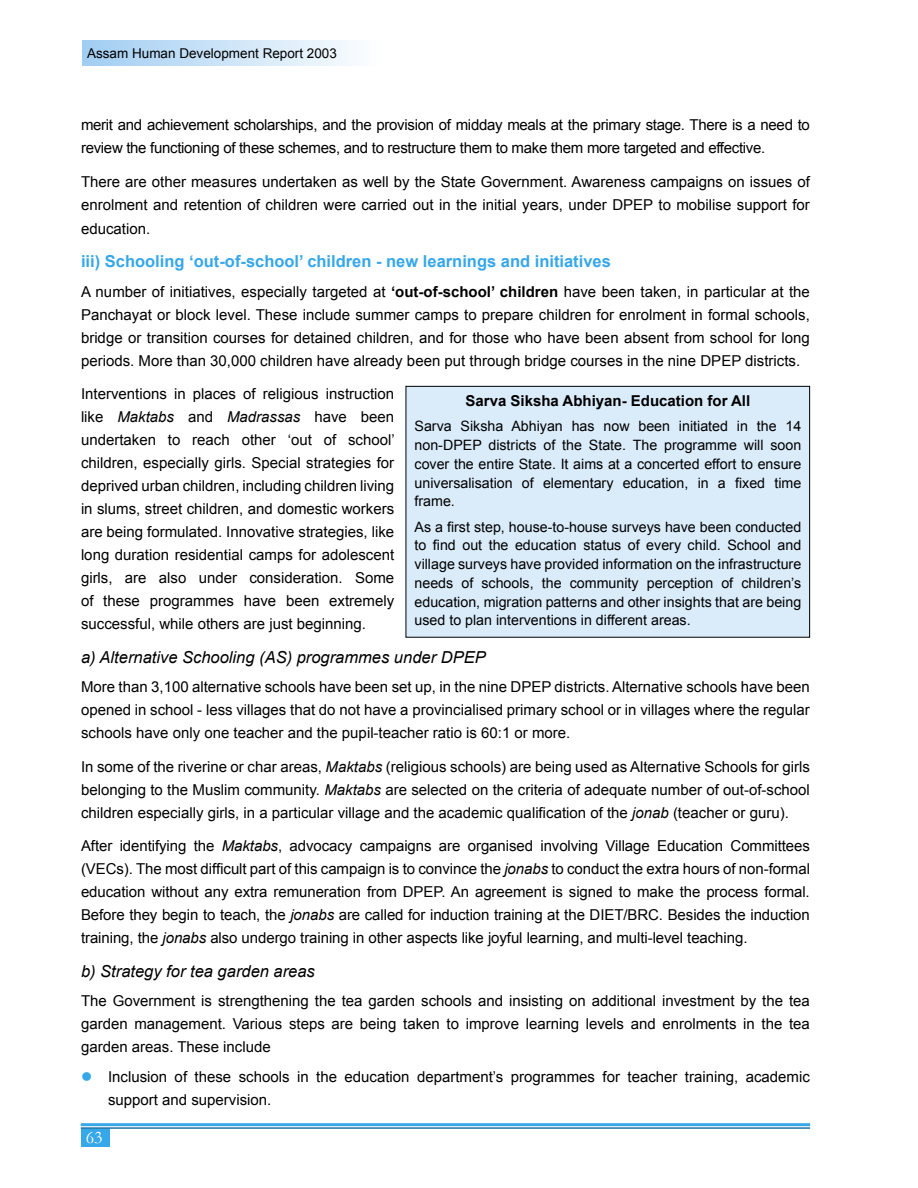
<style>
.page{position:relative;width:918px;height:1188px;background:#fff}
.page>*{position:absolute;margin:0;border:0;box-sizing:border-box;transform-origin:0 0}
.t1{font:18px "Garamond";color:#fff}
.Assam_Paragraph_Style{font:italic 16.5px "Arial";color:#000}
.Assam_Paragraph_Style-2{font:700 16.5px "Arial";color:#36a7e9}
.Assam_Paragraph_Style-3{font:15px/23px "Arial";color:#000;text-align:justify}
.Assam_Paragraph_Style-4{font:15px/23.2px "Arial";letter-spacing:-.02em;color:#000}
.Assam_Paragraph_Style-5{font:700 15px "Arial";color:#000}
.Assam_Paragraph_Style-6{font:14.25px/18.8px "Arial";color:#000;text-align:justify}
.t2{font:13.5px "Arial";color:#000}
.s1{font-weight:700}
.s2{font-style:italic}
.s3{color:#36a7e9}
</style>
<div class="page">
<div style="left:83px;top:40px;width:299px;height:25px;background:linear-gradient(to right,#a1cdf2,#fefeff)"></div>
<div style="left:81px;top:1128px;width:28px;height:19px;background:#36a7e9"></div>
<hr style="left:81px;top:1123px;width:729px;height:3px;background:#36a7e9">
<hr style="left:81px;top:1128px;width:729px;height:1px;background:#36a7e9">
<div style="left:406px;top:386px;width:404px;height:251px;background:#daebfa"></div>
<div style="left:406px;top:386px;width:404px;height:252px;border:1px solid #000"></div>
<p class="t2" style="left:87px;top:44px;width:251px">Assam Human Development Report 2003</p>
<p class="Assam_Paragraph_Style-4" style="left:81px;top:113px;width:730px">merit and achievement scholarships, and the provision of midday meals at the primary stage. There is a need to review the functioning of these schemes, and to restructure them to make them more targeted and effective.</p>
<p class="Assam_Paragraph_Style-3" style="left:81px;top:170px;width:730px">There are other measures undertaken as well by the State Government. Awareness campaigns on issues of enrolment and retention of children were carried out in the initial years, under DPEP to mobilise support for education.</p>
<p class="Assam_Paragraph_Style-2" style="left:81px;top:250px;width:531px">iii) Schooling ‘out-of-school’ children - new learnings and initiatives</p>
<p class="Assam_Paragraph_Style-3" style="left:81px;top:280px;width:730px">A number of initiatives, especially targeted at <span class="s1">‘out-of-school’ children</span> have been taken, in particular at the Panchayat or block level. These include summer camps to prepare children for enrolment in formal schools, bridge or transition courses for detained children, and for those who have been absent from school for long periods. More than 30,000 children have already been put through bridge courses in the nine DPEP districts.</p>
<p class="Assam_Paragraph_Style-3" style="left:81px;top:382px;width:315px">Interventions in places of religious instruction like <span class="s2">Maktabs</span> and <span class="s2">Madrassas</span> have been undertaken to reach other ‘out of school’ children, especially girls. Special strategies for deprived urban children, including children living in slums, street children, and domestic workers are being formulated. Innovative strategies, like long duration residential camps for adolescent girls, are also under consideration. Some of these programmes have been extremely successful, while others are just beginning.</p>
<p class="Assam_Paragraph_Style" style="left:81px;top:646px;width:406px">a) Alternative Schooling (AS) programmes under DPEP</p>
<p class="Assam_Paragraph_Style-3" style="left:81px;top:675px;width:730px">More than 3,100 alternative schools have been set up, in the nine DPEP districts. Alternative schools have been opened in school - less villages that do not have a provincialised primary school or in villages where the regular schools have only one teacher and the pupil-teacher ratio is 60:1 or more.</p>
<p class="Assam_Paragraph_Style-3" style="left:81px;top:755px;width:730px">In some of the riverine or char areas, <span class="s2">Maktabs</span> (religious schools) are being used as Alternative Schools for girls belonging to the Muslim community. <span class="s2">Maktabs</span> are selected on the criteria of adequate number of out-of-school children especially girls, in a particular village and the academic qualification of the <span class="s2">jonab</span> (teacher or guru).</p>
<p class="Assam_Paragraph_Style-3" style="left:81px;top:834px;width:731px">After identifying the <span class="s2">Maktabs</span>, advocacy campaigns are organised involving Village Education Committees (VECs). The most difficult part of this campaign is to convince the <span class="s2">jonabs</span> to conduct the extra hours of non-formal education without any extra remuneration from DPEP. An agreement is signed to make the process formal.<br>Before they begin to teach, the <span class="s2">jonabs</span> are called for induction training at the DIET/BRC. Besides the induction training, the <span class="s2">jonabs</span> also undergo training in other aspects like joyful learning, and multi-level teaching.</p>
<p class="Assam_Paragraph_Style" style="left:81px;top:960px;width:235px">b) Strategy for tea garden areas</p>
<p class="Assam_Paragraph_Style-3" style="left:81px;top:989px;width:730px">The Government is strengthening the tea garden schools and insisting on additional investment by the tea garden management. Various steps are being taken to improve learning levels and enrolments in the tea garden areas. These include</p>
<p class="Assam_Paragraph_Style-3" style="left:108px;top:1065px;width:703px;text-indent:-27px"><span class="s3">●</span> Inclusion of these schools in the education department’s programmes for teacher training, academic support and supervision.</p>
<p class="Assam_Paragraph_Style-5" style="left:466px;top:391px;width:286px">Sarva Siksha Abhiyan- Education for All</p>
<p class="Assam_Paragraph_Style-6" style="left:415px;top:417px;width:388px">Sarva Siksha Abhiyan has now been initiated in the 14 non-DPEP districts of the State. The programme will soon cover the entire State. It aims at a concerted effort to ensure universalisation of elementary education, in a fixed time frame.</p>
<p class="Assam_Paragraph_Style-6" style="left:415px;top:517px;width:388px">As a first step, house-to-house surveys have been conducted to find out the education status of every child. School and village surveys have provided information on the infrastructure needs of schools, the community perception of children’s education, migration patterns and other insights that are being used to plan interventions in different areas.</p>
<p class="t1" style="left:86px;top:1125px;width:18px">63</p>
</div>
